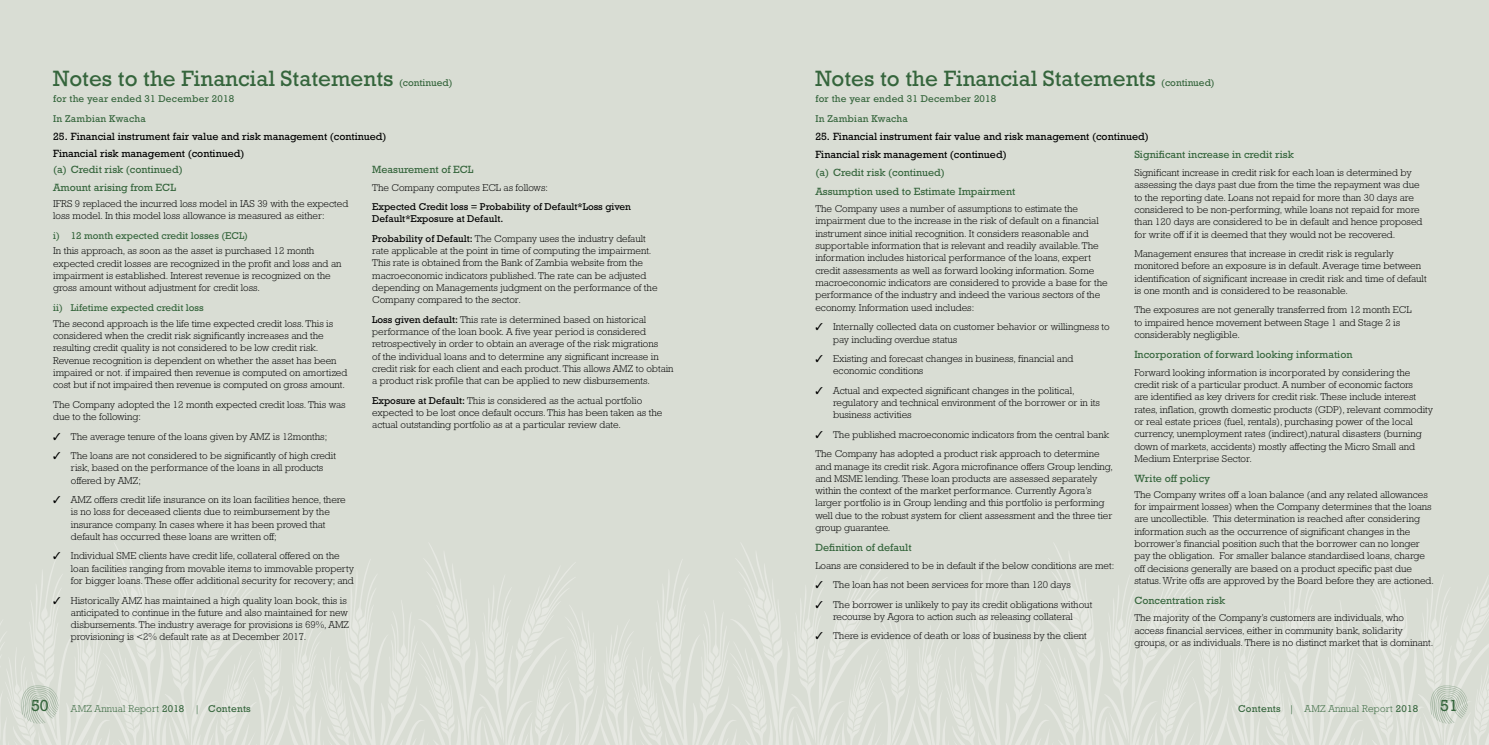
<style>
.page{position:relative;width:1489px;height:745px;background:#fff}
.page>*{position:absolute;margin:0;border:0;box-sizing:border-box;transform-origin:0 0}
.t1{font:22.5px "Rockwell Std";color:#35653c}
.t2{font:16.25px "Rockwell Std";color:#35653c}
.t3{font:10.62px/18.1px "Rockwell Std";color:#35653c}
.t4{font:10.62px/18.1px "Rockwell Std";color:#000}
.t5{font:300 10px/12.2px "Rockwell Std";color:#000}
.t6{font:10px/19.6px "Rockwell Std";letter-spacing:.005em;color:#35653c}
.t7{font:10px/12.2px "Rockwell Std";color:#000}
.t8{font:300 10px "Rockwell Std";letter-spacing:.02em;color:#35653c}
.s1{font-weight:400}
</style>
<div class="page">
<div style="left:0;top:0;width:1488px;height:744px;background:#d9ddd4"></div>
<svg style="left:0;top:543px;width:1488px;height:201px"></svg>
<h1 class="t1" style="left:53px;top:66px;width:342px">Notes to the Financial Statements</h1>
<p class="t6" style="left:399px;top:73px;width:55px">(continued)</p>
<p class="t6" style="left:53px;top:89px;width:182px">for the year ended 31 December 2018<br>In Zambian Kwacha</p>
<p class="t4" style="left:53px;top:128px;width:335px;line-height:16.2px">25. Financial instrument fair value and risk management (continued)<br>Financial risk management (continued)</p>
<p class="t3" style="left:53px;top:160px;width:131px">(a) Credit risk (continued)<br>Amount arising from ECL</p>
<p class="t5" style="left:53px;top:197px;width:296px">IFRS 9 replaced the incurred loss model in IAS 39 with the expected loss model. In this model loss allowance is measured as either:</p>
<p class="t6" style="left:53px;top:225px;width:196px">i) 12 month expected credit losses (ECL)</p>
<p class="t5" style="left:53px;top:245px;width:290px">In this approach, as soon as the asset is purchased 12 month expected credit losses are recognized in the profit and loss and an impairment is established. Interest revenue is recognized on the gross amount without adjustment for credit loss.</p>
<p class="t6" style="left:53px;top:297px;width:152px">ii) Lifetime expected credit loss</p>
<p class="t5" style="left:53px;top:317px;width:296px">The second approach is the life time expected credit loss. This is considered when the credit risk significantly increases and the resulting credit quality is not considered to be low credit risk.<br>Revenue recognition is dependent on whether the asset has been impaired or not. if impaired then revenue is computed on amortized cost but if not impaired then revenue is computed on gross amount.</p>
<p class="t5" style="left:53px;top:398px;width:294px">The Company adopted the 12 month expected credit loss. This was due to the following:</p>
<p class="t5" style="left:53px;top:429px;width:275px">✓ The average tenure of the loans given by AMZ is 12months;</p>
<p class="t5" style="left:71px;top:449px;width:266px;text-indent:-18px">✓ The loans are not considered to be significantly of high credit risk, based on the performance of the loans in all products offered by AMZ;</p>
<p class="t5" style="left:71px;top:493px;width:276px;text-indent:-18px">✓ AMZ offers credit life insurance on its loan facilities hence, there is no loss for deceased clients due to reimbursement by the insurance company. In cases where it has been proved that default has occurred these loans are written off;</p>
<p class="t5" style="left:71px;top:549px;width:285px;text-indent:-18px">✓ Individual SME clients have credit life, collateral offered on the loan facilities ranging from movable items to immovable property for bigger loans. These offer additional security for recovery; and</p>
<p class="t5" style="left:71px;top:593px;width:280px;text-indent:-18px">✓ Historically AMZ has maintained a high quality loan book, this is anticipated to continue in the future and also maintained for new disbursements. The industry average for provisions is 69%, AMZ provisioning is &lt;2% default rate as at December 2017.</p>
<p class="t3" style="left:372px;top:160px;width:103px">Measurement of ECL</p>
<p class="t5" style="left:372px;top:181px;width:177px">The Company computes ECL as follows:</p>
<p class="t7" style="left:372px;top:200px;width:260px">Expected Credit loss = Probability of Default*Loss given<br>Default*Exposure at Default.</p>
<p class="t5" style="left:372px;top:232px;width:287px"><span class="s1">Probability of Default:</span> The Company uses the industry default rate applicable at the point in time of computing the impairment.<br>This rate is obtained from the Bank of Zambia website from the macroeconomic indicators published. The rate can be adjusted depending on Managements judgment on the performance of the Company compared to the sector.</p>
<p class="t5" style="left:372px;top:313px;width:303px"><span class="s1">Loss given default:</span> This rate is determined based on historical performance of the loan book. A five year period is considered retrospectively in order to obtain an average of the risk migrations<br>of the individual loans and to determine any significant increase in credit risk for each client and each product. This allows AMZ to obtain a product risk profile that can be applied to new disbursements.</p>
<p class="t5" style="left:372px;top:394px;width:292px"><span class="s1">Exposure at Default:</span> This is considered as the actual portfolio expected to be lost once default occurs. This has been taken as the actual outstanding portfolio as at a particular review date.</p>
<h1 class="t1" style="left:815px;top:66px;width:342px">Notes to the Financial Statements</h1>
<p class="t6" style="left:1161px;top:73px;width:55px">(continued)</p>
<p class="t6" style="left:815px;top:89px;width:182px">for the year ended 31 December 2018<br>In Zambian Kwacha</p>
<p class="t4" style="left:815px;top:127px;width:335px">25. Financial instrument fair value and risk management (continued)<br>Financial risk management (continued)</p>
<p class="t3" style="left:815px;top:163px;width:201px">(a) Credit risk (continued)<br>Assumption used to Estimate Impairment</p>
<p class="t5" style="left:815px;top:202px;width:294px">The Company uses a number of assumptions to estimate the impairment due to the increase in the risk of default on a financial instrument since initial recognition. It considers reasonable and supportable information that is relevant and readily available. The information includes historical performance of the loans, expert credit assessments as well as forward looking information. Some macroeconomic indicators are considered to provide a base for the performance of the industry and indeed the various sectors of the economy. Information used includes:</p>
<p class="t5" style="left:833px;top:320px;width:278px;text-indent:-18px">✓ Internally collected data on customer behavior or willingness to pay including overdue status</p>
<p class="t5" style="left:833px;top:352px;width:242px;text-indent:-18px">✓ Existing and forecast changes in business, financial and economic conditions</p>
<p class="t5" style="left:833px;top:384px;width:268px;text-indent:-18px">✓ Actual and expected significant changes in the political, regulatory and technical environment of the borrower or in its business activities</p>
<p class="t5" style="left:815px;top:424px;width:295px;line-height:19.4px">✓ The published macroeconomic indicators from the central bank<br>The Company has adopted a product risk approach to determine</p>
<p class="t5" style="left:815px;top:459px;width:299px">and manage its credit risk. Agora microfinance offers Group lending, and MSME lending. These loan products are assessed separately within the context of the market performance. Currently Agora’s larger portfolio is in Group lending and this portfolio is performing well due to the robust system for client assessment and the three tier group guarantee.</p>
<p class="t3" style="left:815px;top:538px;width:98px">Definition of default</p>
<p class="t5" style="left:815px;top:558px;width:300px">Loans are considered to be in default if the below conditions are met:</p>
<p class="t5" style="left:815px;top:578px;width:257px">✓ The loan has not been services for more than 120 days</p>
<p class="t5" style="left:815px;top:597px;width:278px;text-align:center">✓ The borrower is unlikely to pay its credit obligations without recourse by Agora to action such as releasing collateral</p>
<p class="t5" style="left:815px;top:629px;width:273px">✓ There is evidence of death or loss of business by the client</p>
<p class="t3" style="left:1134px;top:145px;width:161px">Significant increase in credit risk</p>
<p class="t5" style="left:1134px;top:166px;width:290px">Significant increase in credit risk for each loan is determined by assessing the days past due from the time the repayment was due to the reporting date. Loans not repaid for more than 30 days are considered to be non-performing, while loans not repaid for more than 120 days are considered to be in default and hence proposed for write off if it is deemed that they would not be recovered.</p>
<p class="t5" style="left:1134px;top:247px;width:294px">Management ensures that increase in credit risk is regularly monitored before an exposure is in default. Average time between identification of significant increase in credit risk and time of default is one month and is considered to be reasonable.</p>
<p class="t5" style="left:1134px;top:304px;width:278px">The exposures are not generally transferred from 12 month ECL to impaired hence movement between Stage 1 and Stage 2 is considerably negligible.</p>
<p class="t3" style="left:1134px;top:345px;width:220px">Incorporation of forward looking information</p>
<p class="t5" style="left:1134px;top:366px;width:300px">Forward looking information is incorporated by considering the credit risk of a particular product. A number of economic factors<br>are identified as key drivers for credit risk. These include interest rates, inflation, growth domestic products (GDP), relevant commodity or real estate prices (fuel, rentals), purchasing power of the local currency, unemployment rates (indirect),natural disasters (burning down of markets, accidents) mostly affecting the Micro Small and Medium Enterprise Sector.</p>
<p class="t3" style="left:1134px;top:468px;width:77px">Write off policy</p>
<p class="t5" style="left:1134px;top:488px;width:301px">The Company writes off a loan balance (and any related allowances for impairment losses) when the Company determines that the loans are uncollectible. This determination is reached after considering information such as the occurrence of significant changes in the borrower’s financial position such that the borrower can no longer pay the obligation. For smaller balance standardised loans, charge off decisions generally are based on a product specific past due status. Write offs are approved by the Board before they are actioned.</p>
<p class="t3" style="left:1134px;top:590px;width:92px">Concentration risk</p>
<p class="t5" style="left:1134px;top:611px;width:300px">The majority of the Company’s customers are individuals, who access financial services, either in community bank, solidarity groups, or as individuals. There is no distinct market that is dominant.</p>
<h2 class="t2" style="left:31px;top:696px;width:19px">50</h2>
<p class="t8" style="left:71px;top:702px;width:181px">AMZ Annual Report <span class="s1">2018</span> | <span class="s1">Contents</span></p>
<p class="t8" style="left:1238px;top:702px;width:181px"><span class="s1">Contents</span> | AMZ Annual Report <span class="s1">2018</span></p>
<h2 class="t2" style="left:1439px;top:696px;width:19px">51</h2>
</div>
